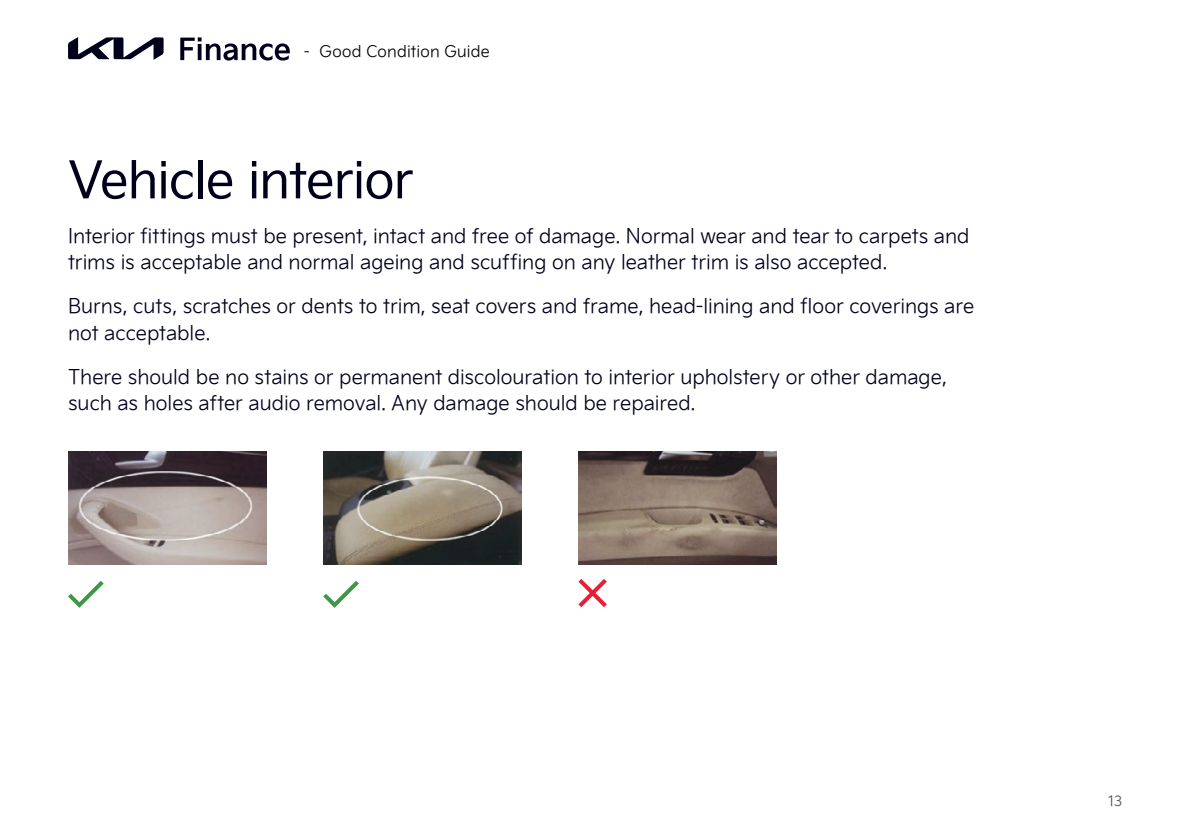
<style>
.page{position:relative;width:1191px;height:840px;background:#fff}
.page>*{position:absolute;margin:0;border:0;box-sizing:border-box;transform-origin:0 0}
.t1{font:50px "Kia Signature";letter-spacing:-.015em;color:#00001d}
.t2{font:300 20px/26px "Kia Signature";color:#00001d}
.t3{font:300 16px "Kia Signature";letter-spacing:.01em;color:#000}
.t4{font:300 14px "Kia Signature";color:#4d4d4d}
</style>
<div class="page">
<svg style="left:68px;top:37px;width:96px;height:23px"></svg>
<svg style="left:180px;top:37px;width:110px;height:23px"></svg>
<img style="left:68px;top:451px;width:198px;height:113px">
<img style="left:323px;top:451px;width:199px;height:113px">
<img style="left:578px;top:451px;width:199px;height:113px">
<svg style="left:578px;top:579px;width:29px;height:28px"></svg>
<svg style="left:68px;top:580px;width:36px;height:27px"></svg>
<svg style="left:323px;top:580px;width:36px;height:27px"></svg>
<p class="t3" style="left:304px;top:39px;width:187px">- Good Condition Guide</p>
<h1 class="t1" style="left:68px;top:143px;width:347px">Vehicle interior</h1>
<p class="t2" style="left:68px;top:222px;width:903px">Interior fittings must be present, intact and free of damage. Normal wear and tear to carpets and trims is acceptable and normal ageing and scuffing on any leather trim is also accepted.</p>
<p class="t2" style="left:68px;top:292px;width:907px">Burns, cuts, scratches or dents to trim, seat covers and frame, head-lining and floor coverings are not acceptable.</p>
<p class="t2" style="left:68px;top:362px;width:880px">There should be no stains or permanent discolouration to interior upholstery or other damage, such as holes after audio removal. Any damage should be repaired.</p>
<p class="t4" style="left:1108px;top:790px;width:16px">13</p>
</div>
